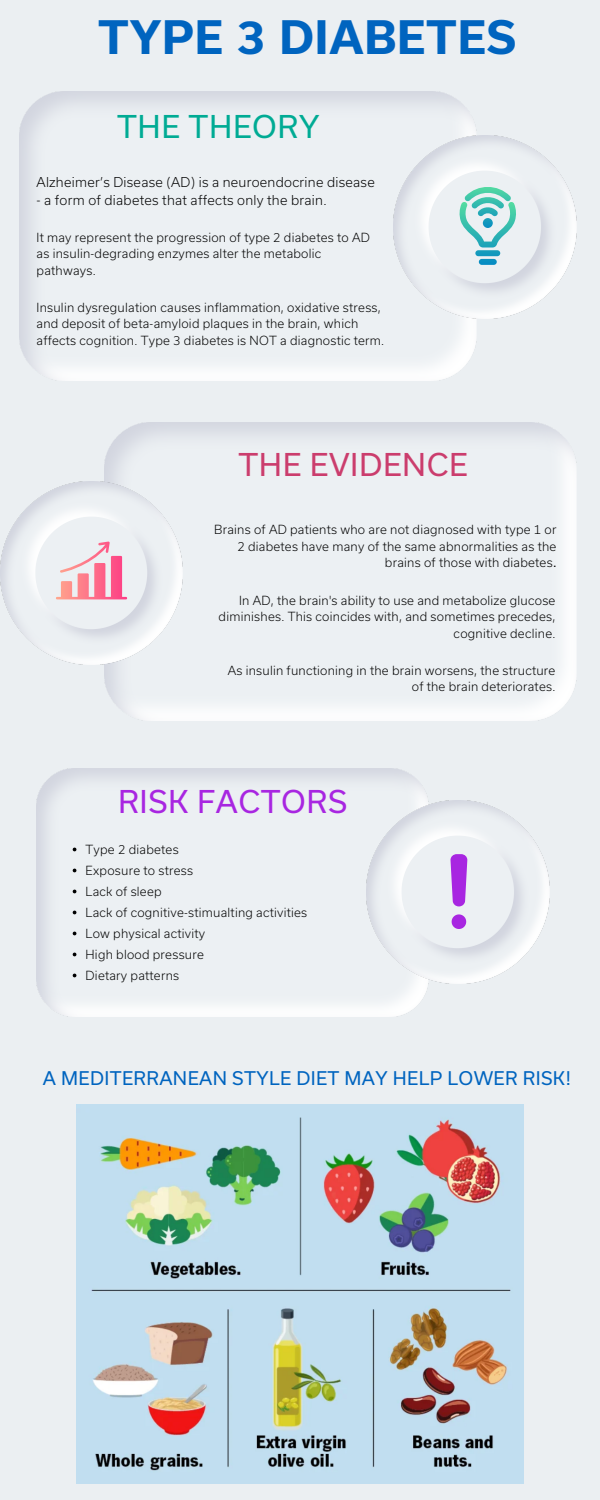
<style>
.page{position:relative;width:600px;height:1500px;background:#ebeff2}
.page>*{position:absolute;margin:0;border:0;box-sizing:border-box;transform-origin:0 0}
.t1{font:700 44px "Usual";letter-spacing:.02em;color:#0064bf}
.t2{font:30px "Usual";letter-spacing:.02em;color:#cb3d6d}
.t3{font:30px "Usual";letter-spacing:.02em;color:#a826e1}
.t4{font:30px "Usual";letter-spacing:.02em;color:#00ab94}
.t5{font:18px "Usual";letter-spacing:.02em;color:#0064bf}
.t6{font:300 13px "Usual";letter-spacing:.02em;color:#000}
.t7{font:300 12px/16.5px "Usual";letter-spacing:.02em;color:#000;text-align:right}
.s1{font-weight:400}
</style>
<div class="page">
<img style="left:20px;top:92px;width:457px;height:289px">
<img style="left:37px;top:769px;width:392px;height:247px">
<img style="left:105px;top:422px;width:472px;height:298px">
<img style="left:0;top:481px;width:183px;height:183px">
<img style="left:367px;top:800px;width:183px;height:183px">
<img style="left:393px;top:136px;width:183px;height:183px">
<svg style="left:459px;top:184px;width:58px;height:81px"></svg>
<svg style="left:56px;top:542px;width:71px;height:57px"></svg>
<svg style="left:450px;top:854px;width:17px;height:52px"></svg>
<svg style="left:452px;top:914px;width:14px;height:15px"></svg>
<img style="left:76px;top:1104px;width:448px;height:379px">
<p class="t1" style="left:98px;top:11px;width:420px">TYPE 3 DIABETES</p>
<p class="t4" style="left:117px;top:108px;width:204px">THE THEORY</p>
<p class="t6" style="left:37px;top:174px;width:340px">Alzheimer’s Disease (AD) is a neuroendocrine disease</p>
<p class="t6" style="left:37px;top:192px;width:292px">- a form of diabetes that affects only the brain.</p>
<p class="t7" style="left:37px;top:229px;width:335px;text-align:left">It may represent the progression of type 2 diabetes to AD as insulin-degrading enzymes alter the metabolic pathways.</p>
<p class="t7" style="left:37px;top:299px;width:349px;text-align:left">Insulin dysregulation causes inflammation, oxidative stress, and deposit of beta-amyloid plaques in the brain, which affects cognition. Type 3 diabetes is NOT a diagnostic term.</p>
<p class="t2" style="left:238px;top:446px;width:231px">THE EVIDENCE</p>
<p class="t7" style="left:214px;top:521px;width:344px">Brains of AD patients who are not diagnosed with type 1 or<br>2 diabetes have many of the same abnormalities as the brains of those with diabetes<span class="s1">.</span></p>
<p class="t7" style="left:219px;top:592px;width:338px">In AD, the brain's ability to use and metabolize glucose diminishes. This coincides with, and sometimes precedes, cognitive decline.</p>
<p class="t7" style="left:228px;top:662px;width:329px">As insulin functioning in the brain worsens, the structure of the brain deteriorates.</p>
<p class="t3" style="left:118px;top:784px;width:231px">RISK FACTORS</p>
<p class="t7" style="left:86px;top:841px;width:95px">Type 2 diabetes</p>
<p class="t7" style="left:86px;top:862px;width:109px">Exposure to stress</p>
<p class="t7" style="left:86px;top:883px;width:78px">Lack of sleep</p>
<p class="t7" style="left:86px;top:904px;width:223px">Lack of cognitive-stimualting activities</p>
<p class="t7" style="left:86px;top:925px;width:121px">Low physical activity</p>
<p class="t7" style="left:86px;top:946px;width:120px">High blood pressure</p>
<p class="t7" style="left:86px;top:967px;width:95px">Dietary patterns</p>
<p class="t5" style="left:43px;top:1067px;width:530px">A MEDITERRANEAN STYLE DIET MAY HELP LOWER RISK!</p>
</div>
